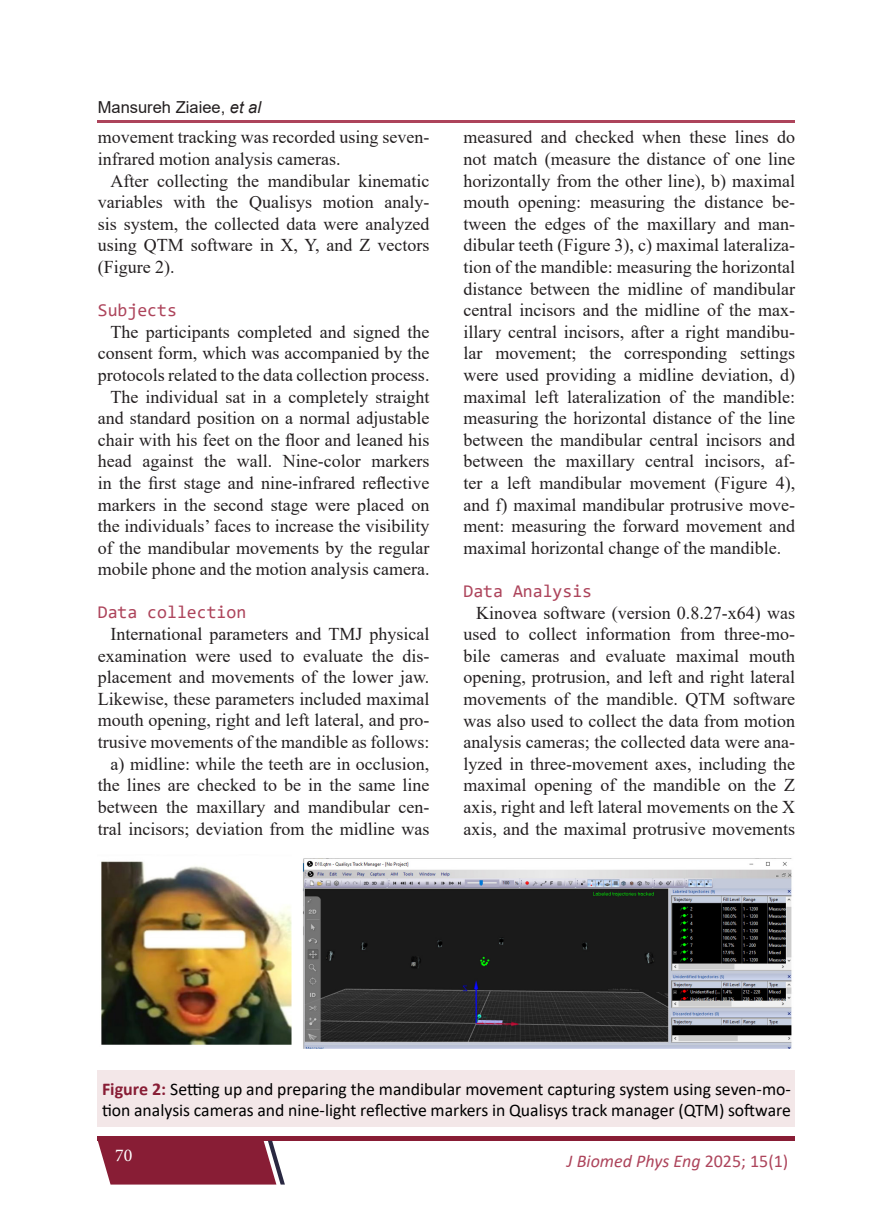
<style>
.page{position:relative;width:893px;height:1212px;background:#fff}
.page>*{position:absolute;margin:0;border:0;box-sizing:border-box;transform-origin:0 0}
.Body{font:18px/21.6px "Times New Roman";color:#231f20;text-align:justify}
.Body-2{font:18px "Consolas";color:#ad445b}
.t1{font:italic 18px "Calibri";color:#ad445b}
.t2{font:18px "Minion Pro";color:#fff}
.Figure{font:17.7px/21.6px "Calibri";color:#000}
.Running_Author{font:16.5px "Arial";color:#231f20}
.s1{font-style:italic}
.s2{font-weight:700;font-size:18px;color:#881d35}
.s3{font-style:normal}
</style>
<div class="page">
<div style="left:98px;top:1136px;width:697px;height:5px;background:#881d35"></div>
<svg style="left:98px;top:1141px;width:187px;height:43px;background:#903147"></svg>
<hr style="left:98px;top:120px;width:697px;height:2px;background:#ad445b">
<div style="left:98px;top:1070px;width:697px;height:57px;background:#f3e7e8"></div>
<img style="left:101px;top:858px;width:691px;height:191px">
<p class="Running_Author" style="left:98px;top:96px;width:165px">Mansureh Ziaiee, <span class="s1">et al</span></p>
<p class="Body" style="left:98px;top:126px;width:333px">movement tracking was recorded using seven&shy;infrared motion analysis cameras.</p>
<p class="Body" style="left:98px;top:169px;width:333px;text-indent:13px">After collecting the mandibular kinematic variables with the Qualisys motion analy&shy;sis system, the collected data were analyzed using QTM software in X, Y, and Z vectors (Figure 2).</p>
<p class="Body-2" style="left:98px;top:298px;width:81px">Subjects</p>
<p class="Body" style="left:98px;top:320px;width:333px;text-indent:13px">The participants completed and signed the consent form, which was accompanied by the protocols related to the data collection process.</p>
<p class="Body" style="left:98px;top:385px;width:333px;text-indent:13px">The individual sat in a completely straight and standard position on a normal adjustable chair with his feet on the floor and leaned his head against the wall. Nine-color markers in the first stage and nine-infrared reflective markers in the second stage were placed on the individuals’ faces to increase the visibility of the mandibular movements by the regular mobile phone and the motion analysis camera.</p>
<p class="Body-2" style="left:98px;top:600px;width:150px">Data collection</p>
<p class="Body" style="left:98px;top:623px;width:333px;text-indent:13px">International parameters and TMJ physical examination were used to evaluate the dis&shy;placement and movements of the lower jaw.<br>Likewise, these parameters included maximal mouth opening, right and left lateral, and pro&shy;trusive movements of the mandible as follows:</p>
<p class="Body" style="left:98px;top:752px;width:333px;text-indent:13px">a) midline: while the teeth are in occlusion, the lines are checked to be in the same line between the maxillary and mandibular cen&shy;tral incisors; deviation from the midline was</p>
<p class="Body" style="left:463px;top:126px;width:333px">measured and checked when these lines do not match (measure the distance of one line horizontally from the other line), b) maximal mouth opening: measuring the distance be&shy;tween the edges of the maxillary and man&shy;dibular teeth (Figure 3), c) maximal lateraliza&shy;tion of the mandible: measuring the horizontal distance between the midline of mandibular central incisors and the midline of the max&shy;illary central incisors, after a right mandibu&shy;lar movement; the corresponding settings were used providing a midline deviation, d) maximal left lateralization of the mandible: measuring the horizontal distance of the line between the mandibular central incisors and between the maxillary central incisors, af&shy;ter a left mandibular movement (Figure 4), and f) maximal mandibular protrusive move&shy;ment: measuring the forward movement and maximal horizontal change of the mandible.</p>
<p class="Body-2" style="left:463px;top:579px;width:130px">Data Analysis</p>
<p class="Body" style="left:463px;top:601px;width:333px;text-indent:13px">Kinovea software (version 0.8.27-x64) was used to collect information from three-mo&shy;bile cameras and evaluate maximal mouth opening, protrusion, and left and right lateral movements of the mandible. QTM software was also used to collect the data from motion analysis cameras; the collected data were ana&shy;lyzed in three-movement axes, including the maximal opening of the mandible on the Z axis, right and left lateral movements on the X axis, and the maximal protrusive movements</p>
<p class="Figure" style="left:102px;top:1077px;width:690px"><span class="s2">Figure 2:</span> Setting up and preparing the mandibular movement capturing system using seven-mo&shy;tion analysis cameras and nine-light reflective markers in Qualisys track manager (QTM) software</p>
<p class="t2" style="left:115px;top:1143px;width:19px">70</p>
<p class="t1" style="left:567px;top:1148px;width:223px">J Biomed Phys Eng <span class="s3">2025; 15(1)</span></p>
</div>
